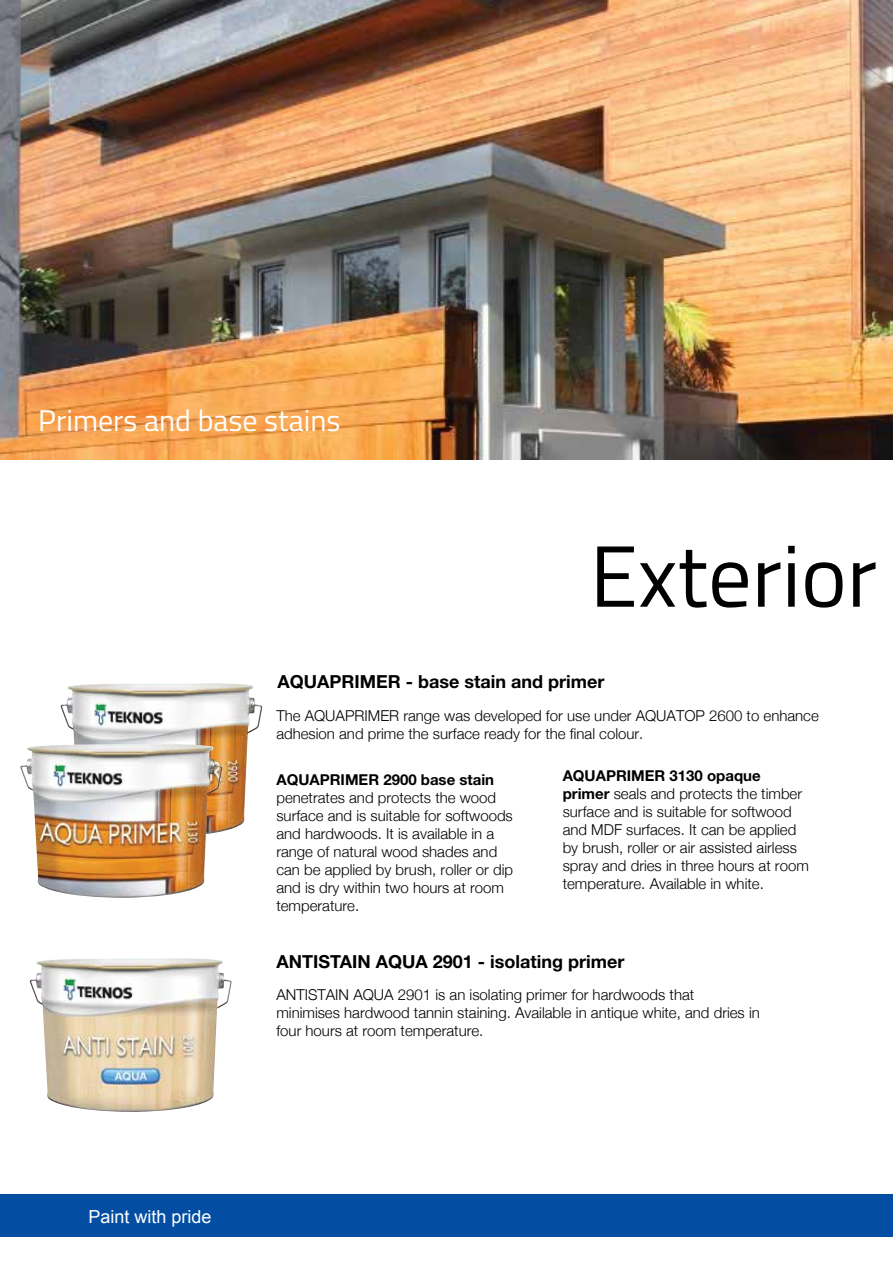
<style>
.page{position:relative;width:893px;height:1263px;background:#fff}
.page>*{position:absolute;margin:0;border:0;box-sizing:border-box;transform-origin:0 0}
.t1{font:87px "Titillium";color:#000}
.t2{font:30px "Titillium";color:#fff}
.t3{font:700 18px "Helvetica Neue LT Pro";color:#000}
.t4{font:18px "Arial";color:#fff}
.t5{font:300 15px/18px "Helvetica Neue";color:#000}
.t6{font:700 15px "Helvetica Neue LT Pro";color:#000}
.s1{font-family:"Helvetica Neue LT Pro";font-weight:700}
</style>
<div class="page">
<div style="left:0;top:1194px;width:893px;height:42px;background:#034ea2"></div>
<img style="left:0;top:0;width:893px;height:459px">
<img style="left:61px;top:683px;width:201px;height:149px">
<img style="left:20px;top:744px;width:202px;height:154px">
<img style="left:29px;top:958px;width:202px;height:154px">
<h2 class="t2" style="left:38px;top:398px;width:304px">Primers and base stains</h2>
<h1 class="t1" style="left:590px;top:513px;width:289px">Exterior</h1>
<p class="t3" style="left:277px;top:670px;width:328px">AQUAPRIMER - base stain and primer</p>
<p class="t5" style="left:276px;top:706px;width:544px">The AQUAPRIMER range was developed for use under AQUATOP 2600 to enhance adhesion and prime the surface ready for the final colour.</p>
<p class="t6" style="left:276px;top:770px;width:219px">AQUAPRIMER 2900 base stain</p>
<p class="t5" style="left:276px;top:788px;width:238px">penetrates and protects the wood surface and is suitable for softwoods and hardwoods. It is available in a range of natural wood shades and can be applied by brush, roller or dip and is dry within two hours at room temperature.</p>
<p class="t6" style="left:563px;top:766px;width:200px">AQUAPRIMER 3130 opaque</p>
<p class="t5" style="left:563px;top:784px;width:248px"><span class="s1">primer</span> seals and protects the timber surface and is suitable for softwood and MDF surfaces. It can be applied by brush, roller or air assisted airless spray and dries in three hours at room temperature. Available in white.</p>
<p class="t3" style="left:276px;top:950px;width:349px">ANTISTAIN AQUA 2901 - isolating primer</p>
<p class="t5" style="left:276px;top:985px;width:485px">ANTISTAIN AQUA 2901 is an isolating primer for hardwoods that minimises hardwood tannin staining. Available in antique white, and dries in four hours at room temperature.</p>
<p class="t4" style="left:89px;top:1207px;width:125px">Paint with pride</p>
</div>
